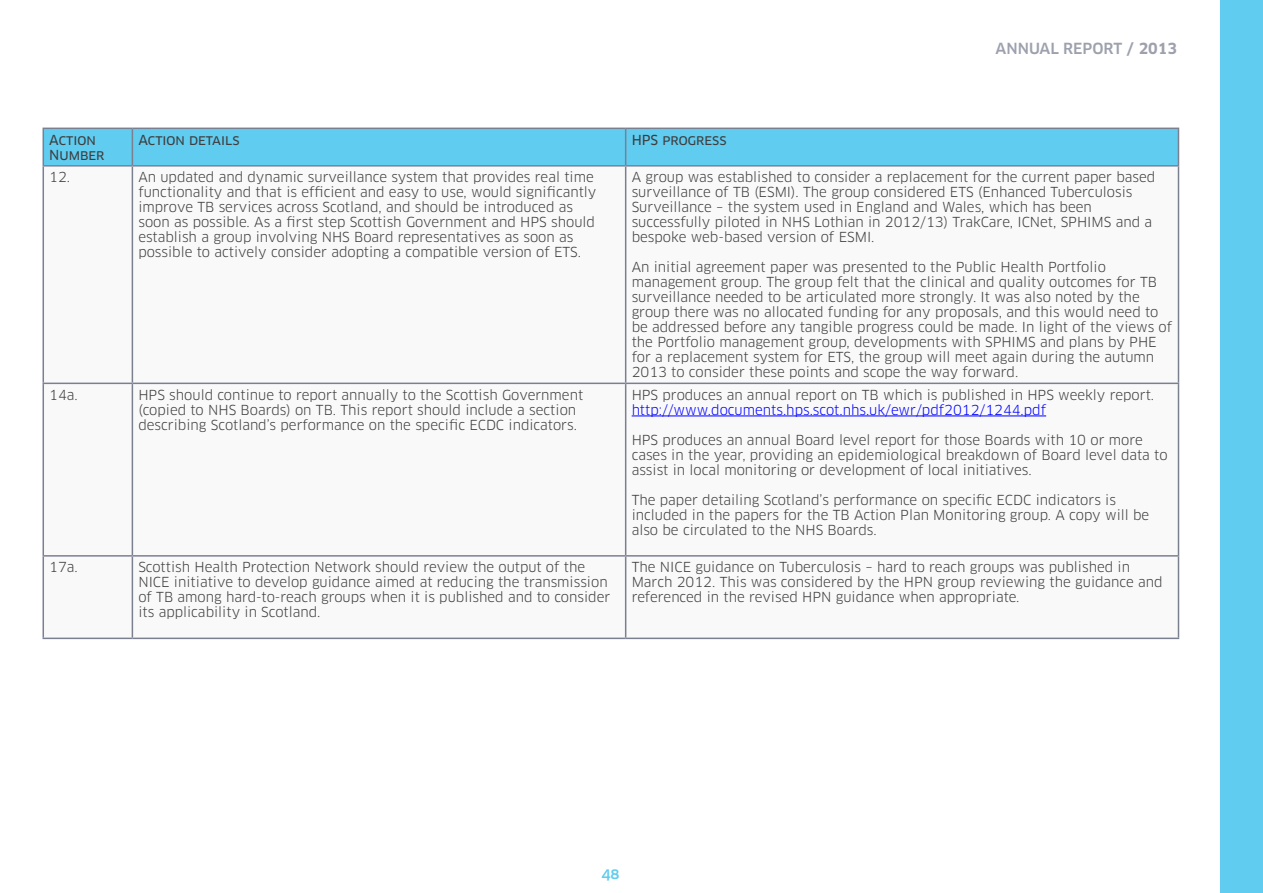
<style>
.page{position:relative;width:1263px;height:893px;background:#fff}
.page>*{position:absolute;margin:0;border:0;box-sizing:border-box;transform-origin:0 0}
.t1{font:500 15px "Clan";color:#9ea1ad}
.t2{font:500 15px "Clan OSF";color:#60ccf0}
.Body_TABLE_TEXT{font:13.5px/15px "Clan";color:#3e3e3f}
.Body_TABLE_TEXT-2{font:13.5px/15px "Clan News SC";color:#3e3e3f}
.s1{font-weight:700}
.s2{color:#00f}
</style>
<div class="page">
<div style="left:1220px;top:0;width:43px;height:893px;background:#60ccf0"></div>
<div style="left:44px;top:129px;width:1134px;height:36px;background:#60ccf0"></div>
<svg style="left:44px;top:167px;width:1134px;height:471px"></svg>
<hr style="left:43px;top:128px;width:89px;height:1px;background:#7b8091">
<hr style="left:43px;top:129px;width:1px;height:36px;background:#7b8091">
<hr style="left:132px;top:128px;width:494px;height:1px;background:#7b8091">
<hr style="left:132px;top:129px;width:1px;height:36px;background:#7b8091">
<hr style="left:626px;top:128px;width:553px;height:1px;background:#7b8091">
<hr style="left:625px;top:129px;width:1px;height:36px;background:#7b8091">
<hr style="left:1178px;top:129px;width:1px;height:36px;background:#7b8091">
<hr style="left:43px;top:165px;width:89px;height:2px;background:#7b8091">
<hr style="left:43px;top:167px;width:1px;height:216px;background:#7b8091">
<hr style="left:132px;top:165px;width:494px;height:2px;background:#7b8091">
<hr style="left:132px;top:167px;width:1px;height:216px;background:#7b8091">
<hr style="left:626px;top:165px;width:553px;height:2px;background:#7b8091">
<hr style="left:625px;top:167px;width:1px;height:216px;background:#7b8091">
<hr style="left:1178px;top:167px;width:1px;height:216px;background:#7b8091">
<hr style="left:43px;top:383px;width:89px;height:1px;background:#7b8091">
<hr style="left:43px;top:384px;width:1px;height:171px;background:#7b8091">
<hr style="left:132px;top:383px;width:494px;height:1px;background:#7b8091">
<hr style="left:132px;top:384px;width:1px;height:171px;background:#7b8091">
<hr style="left:626px;top:383px;width:553px;height:1px;background:#7b8091">
<hr style="left:625px;top:384px;width:1px;height:171px;background:#7b8091">
<hr style="left:1178px;top:384px;width:1px;height:171px;background:#7b8091">
<hr style="left:43px;top:555px;width:89px;height:2px;background:#7b8091">
<hr style="left:43px;top:557px;width:1px;height:81px;background:#7b8091">
<hr style="left:132px;top:555px;width:494px;height:2px;background:#7b8091">
<hr style="left:132px;top:557px;width:1px;height:81px;background:#7b8091">
<hr style="left:626px;top:555px;width:553px;height:2px;background:#7b8091">
<hr style="left:625px;top:557px;width:1px;height:81px;background:#7b8091">
<hr style="left:1178px;top:557px;width:1px;height:81px;background:#7b8091">
<hr style="left:43px;top:638px;width:89px;height:1px;background:#7b8091">
<hr style="left:132px;top:638px;width:494px;height:1px;background:#7b8091">
<hr style="left:626px;top:638px;width:553px;height:1px;background:#7b8091">
<hr style="left:632px;top:416px;width:414px;height:1px;background:#00f">
<p class="t1" style="left:995px;top:39px;width:183px">ANNUAL REPORT <span class="s1">/ 2013</span></p>
<p class="Body_TABLE_TEXT-2" style="left:49px;top:133px;width:57px">Action<br>Number</p>
<p class="Body_TABLE_TEXT-2" style="left:138px;top:133px;width:103px">Action details</p>
<p class="Body_TABLE_TEXT-2" style="left:632px;top:133px;width:96px">HPS progress</p>
<p class="Body_TABLE_TEXT" style="left:49px;top:170px;width:22px">12.</p>
<p class="Body_TABLE_TEXT" style="left:138px;top:170px;width:460px">An updated and dynamic surveillance system that provides real time functionality and that is efficient and easy to use, would significantly improve TB services across Scotland, and should be introduced as soon as possible. As a first step Scottish Government and HPS should establish a group involving NHS Board representatives as soon as possible to actively consider adopting a compatible version of ETS.</p>
<p class="Body_TABLE_TEXT" style="left:632px;top:170px;width:525px">A group was established to consider a replacement for the current paper based surveillance of TB (ESMI). The group considered ETS (Enhanced Tuberculosis Surveillance – the system used in England and Wales, which has been successfully piloted in NHS Lothian in 2012/13) TrakCare, ICNet, SPHIMS and a bespoke web-based version of ESMI.</p>
<p class="Body_TABLE_TEXT" style="left:632px;top:260px;width:542px">An initial agreement paper was presented to the Public Health Portfolio management group. The group felt that the clinical and quality outcomes for TB surveillance needed to be articulated more strongly. It was also noted by the group there was no allocated funding for any proposals, and this would need to be addressed before any tangible progress could be made. In light of the views of the Portfolio management group, developments with SPHIMS and plans by PHE for a replacement system for ETS, the group will meet again during the autumn 2013 to consider these points and scope the way forward.</p>
<p class="Body_TABLE_TEXT" style="left:49px;top:388px;width:30px">14a.</p>
<p class="Body_TABLE_TEXT" style="left:138px;top:388px;width:446px">HPS should continue to report annually to the Scottish Government (copied to NHS Boards) on TB. This report should include a section describing Scotland’s performance on the specific ECDC indicators.</p>
<p class="Body_TABLE_TEXT" style="left:632px;top:388px;width:524px">HPS produces an annual report on TB which is published in HPS weekly report. <span class="s2">http://www.documents.hps.scot.nhs.uk/ewr/pdf2012/1244.pdf</span></p>
<p class="Body_TABLE_TEXT" style="left:632px;top:433px;width:537px">HPS produces an annual Board level report for those Boards with 10 or more cases in the year, providing an epidemiological breakdown of Board level data to assist in local monitoring or development of local initiatives.</p>
<p class="Body_TABLE_TEXT" style="left:632px;top:493px;width:519px">The paper detailing Scotland’s performance on specific ECDC indicators is included in the papers for the TB Action Plan Monitoring group. A copy will be also be circulated to the NHS Boards.</p>
<p class="Body_TABLE_TEXT" style="left:49px;top:560px;width:30px">17a.</p>
<p class="Body_TABLE_TEXT" style="left:138px;top:560px;width:473px">Scottish Health Protection Network should review the output of the NICE initiative to develop guidance aimed at reducing the transmission of TB among hard-to-reach groups when it is published and to consider its applicability in Scotland.</p>
<p class="Body_TABLE_TEXT" style="left:632px;top:560px;width:532px">The NICE guidance on Tuberculosis – hard to reach groups was published in<br>March 2012. This was considered by the HPN group reviewing the guidance and referenced in the revised HPN guidance when appropriate.</p>
<p class="t2" style="left:601px;top:864px;width:20px">48</p>
</div>
